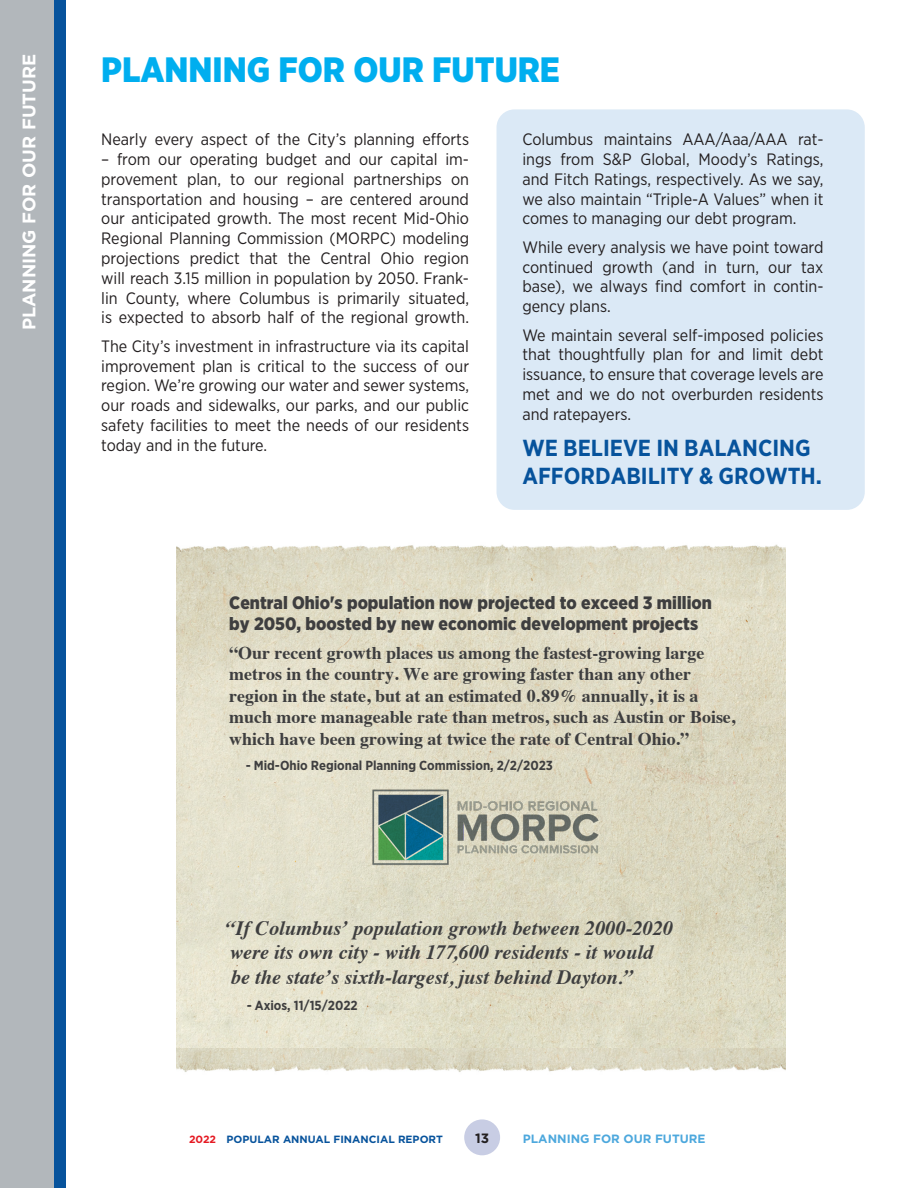
<style>
.page{position:relative;width:918px;height:1188px;background:#fff}
.page>*{position:absolute;margin:0;border:0;box-sizing:border-box;transform-origin:0 0}
.PAFR_Page_Headline{font:900 35.25px "Gotham Narrow";color:#00aeef}
.PAFR_Body_Copy_Norma{font:700 23.25px/27.9px "Gotham Narrow";color:#07539c}
.PAFR_Body_Copy_Norma-2{font:italic 700 20.4px/24.5px "Times";color:#3e3e3f}
.PAFR_Sidebar{font:700 18.15px "Gotham";color:#fff}
.PAFR_Body_Copy_Norma-3{font:700 18px/21.5px "Times";color:#3e3e3f}
.PAFR_Body_Copy_Norma-4{font:900 18px/21.5px "Gotham Narrow";color:#3e3e3f}
.PAFR_Body_Copy_Norma-5{font:16.5px/19.8px "Gotham Narrow";color:#231f20;text-align:justify}
.t1{font:700 13.5px "Gotham";color:#231f20}
.PAFR_Body_Copy_Norma-6{font:700 13.2px "Gotham Narrow";color:#3e3e3f}
.BN_Main_Section_Head{font:700 12px "Gotham";color:#4da8dd}
.t2{font:700 10.5px "Gotham";color:#07539c}
.t3{font:700 10.5px "Gotham";color:#e51a23}
</style>
<div class="page">
<div style="left:497px;top:109px;width:368px;height:401px;background:#dbe9f6;border-radius:18px"></div>
<img style="left:177px;top:544px;width:608px;height:504px">
<img style="left:177px;top:1048px;width:608px;height:24px">
<img style="left:371px;top:788px;width:230px;height:78px">
<div style="left:464px;top:1119px;width:36px;height:36px;background:#c8cde4;border-radius:50%"></div>
<div style="left:0;top:0;width:54px;height:1188px;background:#b2b7bb"></div>
<div style="left:54px;top:0;width:12px;height:1188px;background:#07539c"></div>
<p class="PAFR_Sidebar" style="left:17px;top:330px;width:278px;rotate:-90deg">PLANNING FOR OUR FUTURE</p>
<p class="PAFR_Page_Headline" style="left:101px;top:46px;width:460px">PLANNING FOR OUR FUTURE</p>
<p class="PAFR_Body_Copy_Norma-5" style="left:101px;top:129px;width:369px">Nearly every aspect of the City’s planning efforts</p>
<p class="PAFR_Body_Copy_Norma-5" style="left:101px;top:149px;width:369px">– from our operating budget and our capital im&shy;provement plan, to our regional partnerships on transportation and housing – are centered around our anticipated growth. The most recent Mid-Ohio Regional Planning Commission (MORPC) modeling projections predict that the Central Ohio region will reach 3.15 million in population by 2050. Frank&shy;lin County, where Columbus is primarily situated, is expected to absorb half of the regional growth.</p>
<p class="PAFR_Body_Copy_Norma-5" style="left:101px;top:336px;width:369px">The City’s investment in infrastructure via its capital improvement plan is critical to the success of our region. We’re growing our water and sewer systems, our roads and sidewalks, our parks, and our public safety facilities to meet the needs of our residents today and in the future.</p>
<p class="PAFR_Body_Copy_Norma-5" style="left:522px;top:129px;width:303px">Columbus maintains AAA/Aaa/AAA rat&shy;ings from S&amp;P Global, Moody’s Ratings, and Fitch Ratings, respectively. As we say, we also maintain “Triple-A Values” when it comes to managing our debt program.</p>
<p class="PAFR_Body_Copy_Norma-5" style="left:522px;top:237px;width:303px">While every analysis we have point toward continued growth (and in turn, our tax base), we always find comfort in contin&shy;gency plans.</p>
<p class="PAFR_Body_Copy_Norma-5" style="left:522px;top:325px;width:303px">We maintain several self-imposed policies that thoughtfully plan for and limit debt issuance, to ensure that coverage levels are met and we do not overburden residents and ratepayers.</p>
<p class="PAFR_Body_Copy_Norma" style="left:522px;top:434px;width:301px">WE BELIEVE IN BALANCING<br>AFFORDABILITY &amp; GROWTH.</p>
<p class="PAFR_Body_Copy_Norma-4" style="left:229px;top:591px;width:484px">Central Ohio's population now projected to exceed 3 million by 2050, boosted by new economic development projects</p>
<p class="PAFR_Body_Copy_Norma-3" style="left:229px;top:640px;width:508px">“Our recent growth places us among the fastest-growing large metros in the country. We are growing faster than any other region in the state, but at an estimated 0.89% annually, it is a much more manageable rate than metros, such as Austin or Boise, which have been growing at twice the rate of Central Ohio.”</p>
<p class="PAFR_Body_Copy_Norma-6" style="left:246px;top:756px;width:309px">- Mid-Ohio Regional Planning Commission, 2/2/2023</p>
<p class="PAFR_Body_Copy_Norma-2" style="left:226px;top:914px;width:449px">“If Columbus’ population growth between 2000-2020 were its own city - with 177,600 residents - it would<br>be the state’s sixth-largest, just behind Dayton.”</p>
<p class="PAFR_Body_Copy_Norma-6" style="left:247px;top:997px;width:112px">- Axios, 11/15/2022</p>
<p class="t3" style="left:189px;top:1132px;width:29px">2022</p>
<p class="t2" style="left:227px;top:1132px;width:218px">POPULAR ANNUAL FINANCIAL REPORT</p>
<p class="t1" style="left:475px;top:1129px;width:15px">13</p>
<p class="BN_Main_Section_Head" style="left:523px;top:1131px;width:184px">PLANNING FOR OUR FUTURE</p>
</div>
